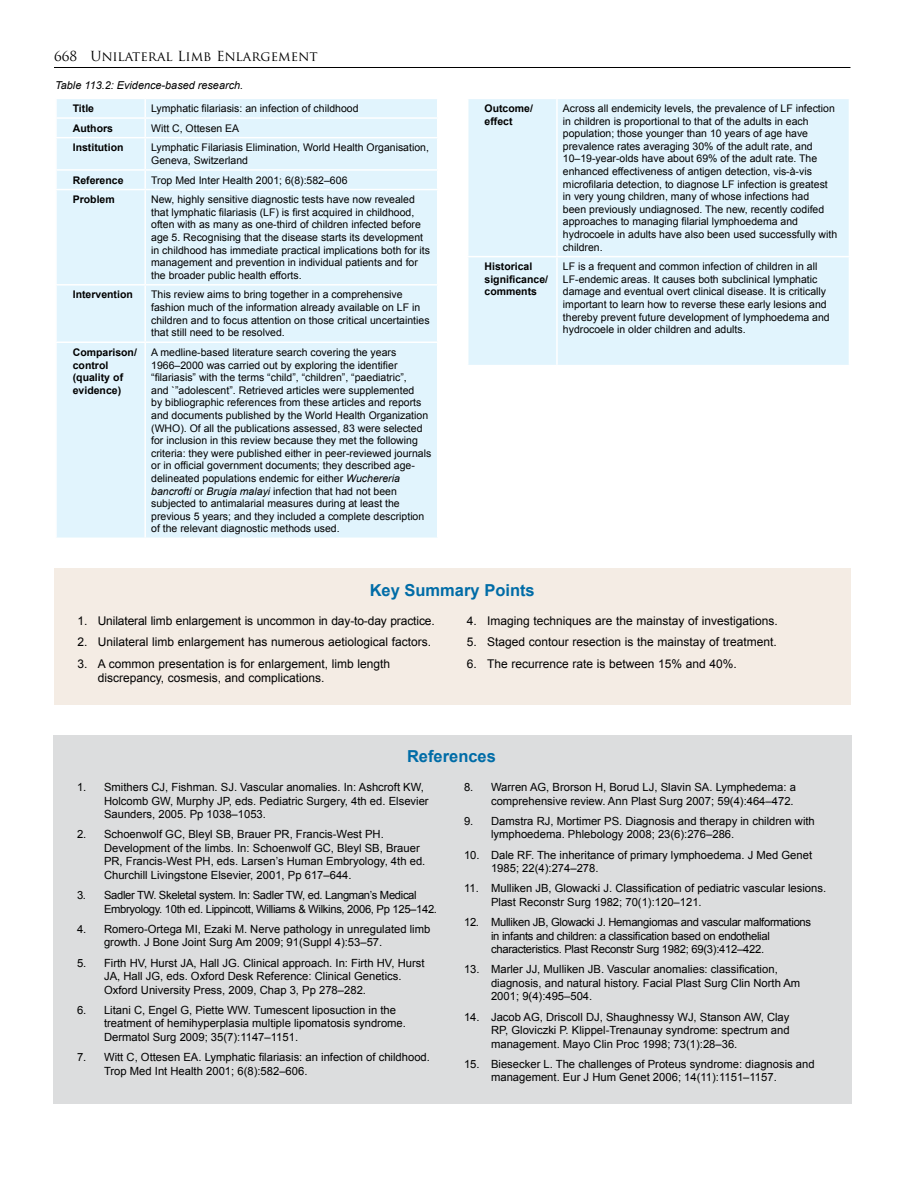
<style>
.page{position:relative;width:918px;height:1188px;background:#fff}
.page>*{position:absolute;margin:0;border:0;box-sizing:border-box;transform-origin:0 0}
.t1{font:700 16.5px "Arial";color:#006ca7}
.t2{font:13.5px "Trajan Pro";color:#000}
.t3{font:12px/14.4px "Arial";color:#000}
.t4{font:11.25px/13.5px "Arial";color:#000}
.t5{font:11.25px/13.5px "Arial";letter-spacing:-.025em;color:#000}
.t6{font:11.25px/13.5px "Arial";letter-spacing:-.03em;color:#000}
.t7{font:italic 10.8px "Arial";color:#000}
.t8{font:10.5px/12.6px "Arial";color:#000}
.t9{font:700 10.5px/12.6px "Arial";color:#000}
.s1{font-style:italic}
</style>
<div class="page">
<hr style="left:54px;top:67px;width:796px;height:1px;background:#000">
<div style="left:57px;top:99px;width:380px;height:439px;background:#e1f4fd"></div>
<hr style="left:55px;top:117px;width:90px;height:2px;background:#fff">
<hr style="left:145px;top:117px;width:293px;height:2px;background:#fff">
<svg style="left:144px;top:99px;width:2px;height:38px"></svg>
<hr style="left:55px;top:137px;width:90px;height:1px;background:#fff">
<hr style="left:145px;top:137px;width:293px;height:1px;background:#fff">
<hr style="left:144px;top:138px;width:2px;height:31px;background:#fff">
<hr style="left:55px;top:169px;width:90px;height:2px;background:#fff">
<hr style="left:145px;top:169px;width:293px;height:2px;background:#fff">
<svg style="left:144px;top:171px;width:2px;height:18px"></svg>
<hr style="left:55px;top:189px;width:90px;height:1px;background:#fff">
<hr style="left:145px;top:189px;width:293px;height:1px;background:#fff">
<hr style="left:144px;top:190px;width:2px;height:94px;background:#fff">
<hr style="left:55px;top:284px;width:90px;height:2px;background:#fff">
<hr style="left:145px;top:284px;width:293px;height:2px;background:#fff">
<hr style="left:144px;top:286px;width:2px;height:56px;background:#fff">
<hr style="left:55px;top:342px;width:90px;height:1px;background:#fff">
<hr style="left:145px;top:342px;width:293px;height:1px;background:#fff">
<hr style="left:144px;top:343px;width:2px;height:195px;background:#fff">
<div style="left:54px;top:568px;width:796px;height:137px;background:#f4ece4"></div>
<div style="left:468px;top:99px;width:381px;height:266px;background:#e1f4fd"></div>
<hr style="left:556px;top:99px;width:2px;height:157px;background:#fff">
<hr style="left:467px;top:256px;width:90px;height:1px;background:#fff">
<hr style="left:557px;top:256px;width:293px;height:1px;background:#fff">
<hr style="left:556px;top:257px;width:2px;height:108px;background:#fff">
<div style="left:54px;top:735px;width:798px;height:368px;background:#dcddde"></div>
<p class="t2" style="left:54px;top:48px;width:265px">668 Unilateral Limb Enlargement</p>
<p class="t7" style="left:55px;top:78px;width:189px">Table 113.2: Evidence-based research.</p>
<p class="t9" style="left:73px;top:102px;width:23px">Title</p>
<p class="t8" style="left:151px;top:102px;width:209px">Lymphatic filariasis: an infection of childhood</p>
<p class="t9" style="left:73px;top:122px;width:42px">Authors</p>
<p class="t8" style="left:151px;top:122px;width:90px">Witt C, Ottesen EA</p>
<p class="t9" style="left:73px;top:142px;width:52px">Institution</p>
<p class="t8" style="left:151px;top:141px;width:279px">Lymphatic Filariasis Elimination, World Health Organisation,<br>Geneva, Switzerland</p>
<p class="t9" style="left:73px;top:174px;width:52px">Reference</p>
<p class="t8" style="left:151px;top:174px;width:198px">Trop Med Inter Health 2001; 6(8):582–606</p>
<p class="t9" style="left:73px;top:194px;width:44px">Problem</p>
<p class="t8" style="left:151px;top:193px;width:280px">New, highly sensitive diagnostic tests have now revealed that lymphatic filariasis (LF) is first acquired in childhood, often with as many as one-third of children infected before age 5. Recognising that the disease starts its development in childhood has immediate practical implications both for its management and prevention in individual patients and for the broader public health efforts.</p>
<p class="t9" style="left:73px;top:289px;width:62px">Intervention</p>
<p class="t8" style="left:151px;top:289px;width:280px">This review aims to bring together in a comprehensive fashion much of the information already available on LF in children and to focus attention on those critical uncertainties that still need to be resolved.</p>
<p class="t9" style="left:73px;top:346px;width:66px">Comparison/ control (quality of evidence)</p>
<p class="t8" style="left:151px;top:346px;width:282px">A medline-based literature search covering the years 1966–2000 was carried out by exploring the identifier “filariasis” with the terms “child”, “children”, “paediatric”,<br>and `”adolescent”. Retrieved articles were supplemented<br>by bibliographic references from these articles and reports and documents published by the World Health Organization (WHO). Of all the publications assessed, 83 were selected for inclusion in this review because they met the following criteria: they were published either in peer-reviewed journals or in official government documents; they described age&shy;delineated populations endemic for either <span class="s1">Wuchereria bancrofti</span> or <span class="s1">Brugia malayi</span> infection that had not been subjected to antimalarial measures during at least the previous 5 years; and they included a complete description of the relevant diagnostic methods used.</p>
<p class="t9" style="left:485px;top:102px;width:50px">Outcome/ effect</p>
<p class="t8" style="left:563px;top:102px;width:276px">Across all endemicity levels, the prevalence of LF infection in children is proportional to that of the adults in each population; those younger than 10 years of age have prevalence rates averaging 30% of the adult rate, and 10–19-year-olds have about 69% of the adult rate. The enhanced effectiveness of antigen detection, vis-à-vis microfilaria detection, to diagnose LF infection is greatest in very young children, many of whose infections had<br>been previously undiagnosed. The new, recently codifed approaches to managing filarial lymphoedema and hydrocoele in adults have also been used successfully with children.</p>
<p class="t9" style="left:485px;top:261px;width:65px">Historical significance/ comments</p>
<p class="t8" style="left:563px;top:260px;width:268px">LF is a frequent and common infection of children in all LF-endemic areas. It causes both subclinical lymphatic damage and eventual overt clinical disease. It is critically important to learn how to reverse these early lesions and thereby prevent future development of lymphoedema and hydrocoele in older children and adults.</p>
<h1 class="t1" style="left:370px;top:579px;width:167px">Key Summary Points</h1>
<p class="t3" style="left:77px;top:614px;width:359px">1. Unilateral limb enlargement is uncommon in day-to-day practice.</p>
<p class="t3" style="left:78px;top:635px;width:355px">2. Unilateral limb enlargement has numerous aetiological factors.</p>
<p class="t3" style="left:98px;top:656px;width:294px;text-indent:-20px">3. A common presentation is for enlargement, limb length discrepancy, cosmesis, and complications.</p>
<p class="t3" style="left:467px;top:614px;width:313px">4. Imaging techniques are the mainstay of investigations.</p>
<p class="t3" style="left:467px;top:635px;width:312px">5. Staged contour resection is the mainstay of treatment.</p>
<p class="t3" style="left:467px;top:656px;width:272px">6. The recurrence rate is between 15% and 40%.</p>
<h1 class="t1" style="left:407px;top:745px;width:90px">References</h1>
<p class="t4" style="left:104px;top:781px;width:326px;text-indent:-27px">1. Smithers CJ, Fishman. SJ. Vascular anomalies. In: Ashcroft KW,<br>Holcomb GW, Murphy JP, eds. Pediatric Surgery, 4th ed. Elsevier<br>Saunders, 2005. Pp 1038–1053.</p>
<p class="t4" style="left:104px;top:828px;width:323px;text-indent:-27px">2. Schoenwolf GC, Bleyl SB, Brauer PR, Francis-West PH.<br>Development of the limbs. In: Schoenwolf GC, Bleyl SB, Brauer PR, Francis-West PH, eds. Larsen’s Human Embryology, 4th ed.<br>Churchill Livingstone Elsevier, 2001, Pp 617–644.</p>
<p class="t6" style="left:104px;top:889px;width:335px;text-indent:-27px">3. Sadler TW. Skeletal system. In: Sadler TW, ed. Langman’s Medical<br>Embryology. 10th ed. Lippincott, Williams &amp; Wilkins, 2006, Pp 125–142.</p>
<p class="t4" style="left:104px;top:922px;width:328px;text-indent:-27px">4. Romero-Ortega MI, Ezaki M. Nerve pathology in unregulated limb growth. J Bone Joint Surg Am 2009; 91(Suppl 4):53–57.</p>
<p class="t4" style="left:104px;top:956px;width:322px;text-indent:-27px">5. Firth HV, Hurst JA, Hall JG. Clinical approach. In: Firth HV, Hurst<br>JA, Hall JG, eds. Oxford Desk Reference: Clinical Genetics.<br>Oxford University Press, 2009, Chap 3, Pp 278–282.</p>
<p class="t4" style="left:104px;top:1003px;width:303px;text-indent:-27px">6. Litani C, Engel G, Piette WW. Tumescent liposuction in the treatment of hemihyperplasia multiple lipomatosis syndrome.<br>Dermatol Surg 2009; 35(7):1147–1151.</p>
<p class="t4" style="left:104px;top:1051px;width:327px;text-indent:-27px">7. Witt C, Ottesen EA. Lymphatic filariasis: an infection of childhood.<br>Trop Med Int Health 2001; 6(8):582–606.</p>
<p class="t4" style="left:464px;top:781px;width:333px;text-align:right">8. Warren AG, Brorson H, Borud LJ, Slavin SA. Lymphedema: a comprehensive review. Ann Plast Surg 2007; 59(4):464–472.</p>
<p class="t4" style="left:491px;top:814px;width:325px;text-indent:-27px">9. Damstra RJ, Mortimer PS. Diagnosis and therapy in children with lymphoedema. Phlebology 2008; 23(6):276–286.</p>
<p class="t4" style="left:491px;top:848px;width:323px;text-indent:-27px">10. Dale RF. The inheritance of primary lymphoedema. J Med Genet<br>1985; 22(4):274–278.</p>
<p class="t4" style="left:491px;top:882px;width:337px;text-indent:-27px">11. Mulliken JB, Glowacki J. Classification of pediatric vascular lesions.<br>Plast Reconstr Surg 1982; 70(1):120–121.</p>
<p class="t5" style="left:491px;top:916px;width:322px;text-indent:-27px">12. Mulliken JB, Glowacki J. Hemangiomas and vascular malformations in infants and children: a classification based on endothelial characteristics. Plast Reconstr Surg 1982; 69(3):412–422.</p>
<p class="t4" style="left:491px;top:963px;width:311px;text-indent:-27px">13. Marler JJ, Mulliken JB. Vascular anomalies: classification, diagnosis, and natural history. Facial Plast Surg Clin North Am<br>2001; 9(4):495–504.</p>
<p class="t4" style="left:491px;top:1010px;width:300px;text-align:justify;text-indent:-27px">14. Jacob AG, Driscoll DJ, Shaughnessy WJ, Stanson AW, Clay RP, Gloviczki P. Klippel-Trenaunay syndrome: spectrum and management. Mayo Clin Proc 1998; 73(1):28–36.</p>
<p class="t4" style="left:491px;top:1057px;width:325px;text-indent:-27px">15. Biesecker L. The challenges of Proteus syndrome: diagnosis and management. Eur J Hum Genet 2006; 14(11):1151–1157.</p>
</div>
